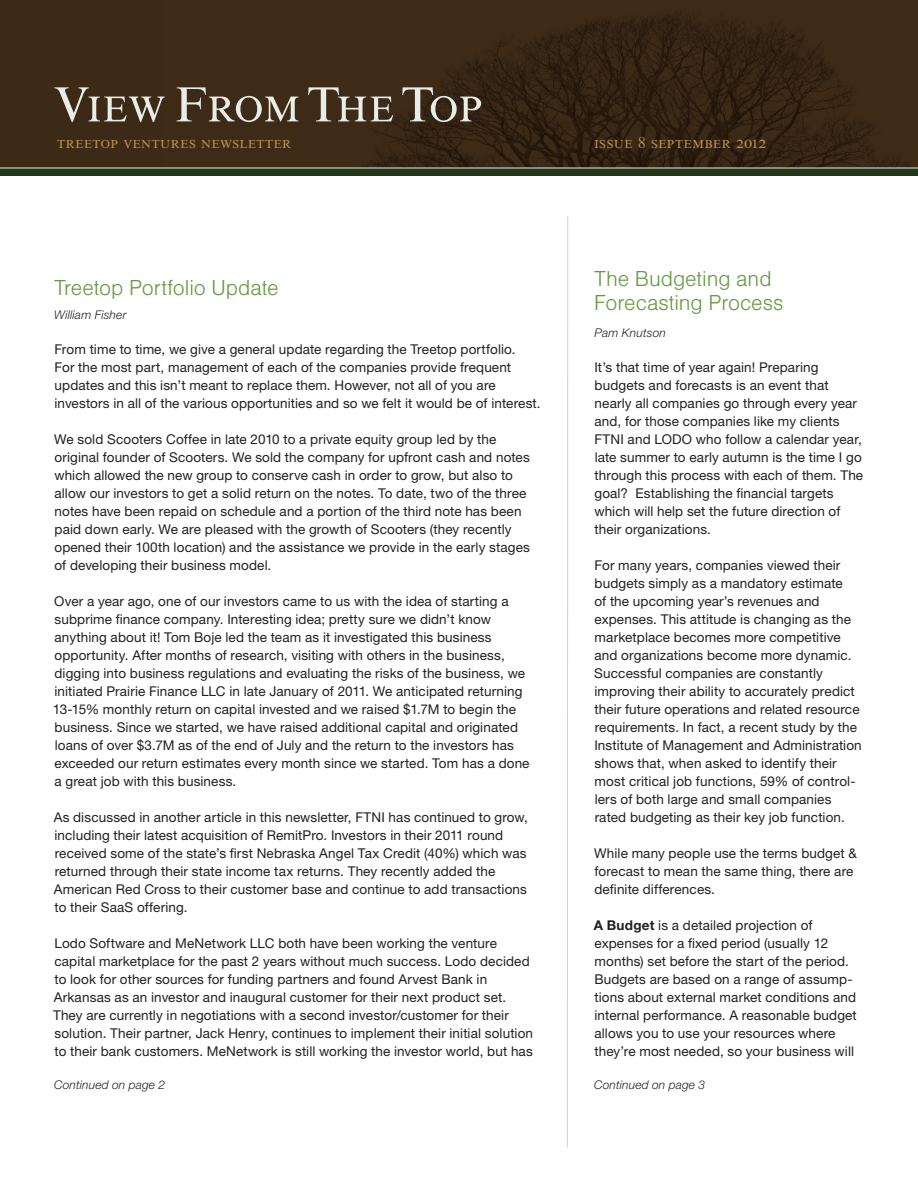
<style>
.page{position:relative;width:918px;height:1188px;background:#fff}
.page>*{position:absolute;margin:0;border:0;box-sizing:border-box;transform-origin:0 0}
.t1{font:51px "Nimbus Rom No 9 SCT";letter-spacing:-.025em;color:#e8ede8}
.t2{font:22.5px "Nimbus San D Ligh";letter-spacing:-.005em;color:#649b41}
.t3{font:16.5px "Nimbus Rom No 9 SCT";letter-spacing:.005em;color:#b59453}
.t4{font:13.5px/18px "Helvetica Neue LT Std";letter-spacing:.01em;color:#231f20}
.t5{font:italic 300 12px "Helvetica Neue LT Std";letter-spacing:.015em;color:#231f20}
.s1{font-weight:700}
</style>
<div class="page">
<div style="left:0;top:0;width:918px;height:176px;background:#223618"></div>
<svg style="left:0;top:0;width:918px;height:168px;background:#392815"></svg>
<hr style="left:567px;top:216px;width:1px;height:932px;background:#d1d2d4">
<p class="t1" style="left:54px;top:74px;width:431px">View From The Top</p>
<p class="t3" style="left:57px;top:133px;width:236px">treetop ventures newsletter</p>
<p class="t3" style="left:594px;top:133px;width:174px">issue 8 september 2012</p>
<p class="t2" style="left:54px;top:275px;width:226px">Treetop Portfolio Update</p>
<p class="t2" style="left:594px;top:266px;width:179px">The Budgeting and</p>
<p class="t2" style="left:594px;top:290px;width:191px">Forecasting Process</p>
<p class="t5" style="left:54px;top:308px;width:74px">William Fisher</p>
<p class="t4" style="left:54px;top:340px;width:488px">From time to time, we give a general update regarding the Treetop portfolio.<br>For the most part, management of each of the companies provide frequent updates and this isn’t meant to replace them. However, not all of you are investors in all of the various opportunities and so we felt it would be of interest.</p>
<p class="t4" style="left:54px;top:430px;width:477px">We sold Scooters Coffee in late 2010 to a private equity group led by the original founder of Scooters. We sold the company for upfront cash and notes which allowed the new group to conserve cash in order to grow, but also to allow our investors to get a solid return on the notes. To date, two of the three notes have been repaid on schedule and a portion of the third note has been paid down early. We are pleased with the growth of Scooters (they recently opened their 100th location) and the assistance we provide in the early stages of developing their business model.</p>
<p class="t4" style="left:53px;top:592px;width:478px">Over a year ago, one of our investors came to us with the idea of starting a subprime finance company. Interesting idea; pretty sure we didn’t know anything about it! Tom Boje led the team as it investigated this business opportunity. After months of research, visiting with others in the business, digging into business regulations and evaluating the risks of the business, we initiated Prairie Finance LLC in late January of 2011. We anticipated returning 13-15% monthly return on capital invested and we raised $1.7M to begin the business. Since we started, we have raised additional capital and originated loans of over $3.7M as of the end of July and the return to the investors has exceeded our return estimates every month since we started. Tom has a done a great job with this business.</p>
<p class="t4" style="left:54px;top:808px;width:476px">As discussed in another article in this newsletter, FTNI has continued to grow, including their latest acquisition of RemitPro. Investors in their 2011 round received some of the state’s first Nebraska Angel Tax Credit (40%) which was returned through their state income tax returns. They recently added the</p>
<p class="t4" style="left:54px;top:880px;width:475px">American Red Cross to their customer base and continue to add transactions to their SaaS offering.</p>
<p class="t4" style="left:53px;top:934px;width:482px">Lodo Software and MeNetwork LLC both have been working the venture capital marketplace for the past 2 years without much success. Lodo decided to look for other sources for funding partners and found Arvest Bank in Arkansas as an investor and inaugural customer for their next product set.<br>They are currently in negotiations with a second investor/customer for their solution. Their partner, Jack Henry, continues to implement their initial solution to their bank customers. MeNetwork is still working the investor world, but has</p>
<p class="t5" style="left:595px;top:326px;width:73px">Pam Knutson</p>
<p class="t4" style="left:594px;top:358px;width:270px">It’s that time of year again! Preparing budgets and forecasts is an event that nearly all companies go through every year and, for those companies like my clients FTNI and LODO who follow a calendar year, late summer to early autumn is the time I go through this process with each of them. The goal? Establishing the financial targets which will help set the future direction of their organizations.</p>
<p class="t4" style="left:594px;top:556px;width:250px">For many years, companies viewed their budgets simply as a mandatory estimate</p>
<p class="t4" style="left:594px;top:592px;width:269px">of the upcoming year’s revenues and expenses. This attitude is changing as the marketplace becomes more competitive and organizations become more dynamic.<br>Successful companies are constantly improving their ability to accurately predict their future operations and related resource requirements. In fact, a recent study by the Institute of Management and Administration shows that, when asked to identify their most critical job functions, 59% of control&shy;lers of both large and small companies rated budgeting as their key job function.</p>
<p class="t4" style="left:594px;top:844px;width:264px">While many people use the terms budget &amp; forecast to mean the same thing, there are definite differences.</p>
<p class="t4" style="left:594px;top:916px;width:265px"><span class="s1">A Budget</span> is a detailed projection of expenses for a fixed period (usually 12 months) set before the start of the period.<br>Budgets are based on a range of assump&shy;tions about external market conditions and internal performance. A reasonable budget allows you to use your resources where they’re most needed, so your business will</p>
<p class="t5" style="left:54px;top:1077px;width:112px">Continued on page 2</p>
<p class="t5" style="left:594px;top:1077px;width:112px">Continued on page 3</p>
</div>
